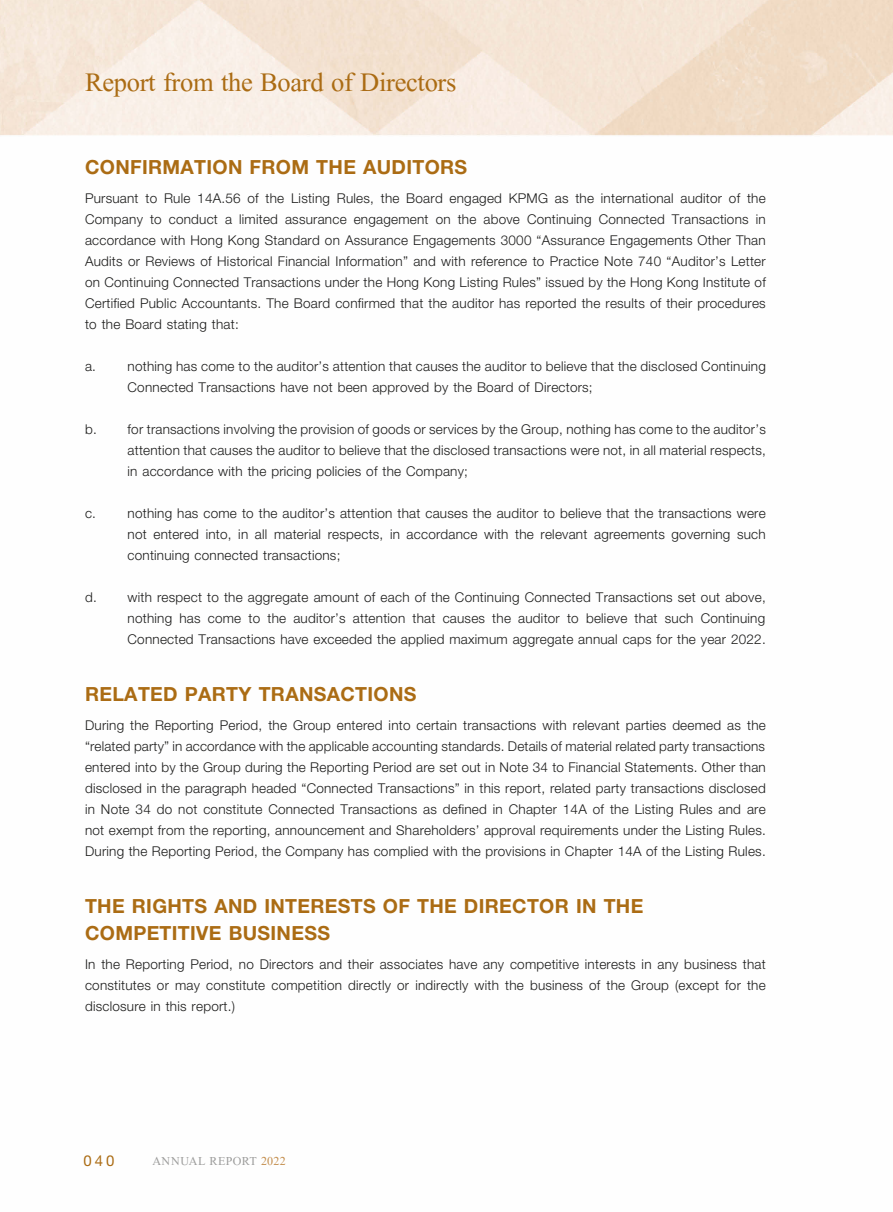
<style>
.page{position:relative;width:893px;height:1212px;background:#fff}
.page>*{position:absolute;margin:0;border:0;box-sizing:border-box;transform-origin:0 0}
.t1{font:33px "Aparajita";letter-spacing:-.01em;color:#ab6c14}
.t2{font:700 19.5px/27px "Helvetica Neue LT Std";letter-spacing:.015em;color:#ab6c14}
.t3{font:15px "Aparajita";letter-spacing:.015em;color:#9d9d9c}
.t4{font:15px "Helvetica Neue LT Std";color:#ab6c14}
.t5{font:300 13.5px/21px "Helvetica Neue LT Std";letter-spacing:.015em;color:#1c1c1b;text-align:justify}
.s1{color:#c38d4c}
</style>
<div class="page">
<img style="left:0;top:0;width:893px;height:136px">
<h1 class="t1" style="left:85px;top:66px;width:373px">Report from the Board of Directors</h1>
<h2 class="t2" style="left:85px;top:153px;width:384px">CONFIRMATION FROM THE AUDITORS</h2>
<p class="t5" style="left:85px;top:187px;width:682px">Pursuant to Rule 14A.56 of the Listing Rules, the Board engaged KPMG as the international auditor of the Company to conduct a limited assurance engagement on the above Continuing Connected Transactions in accordance with Hong Kong Standard on Assurance Engagements 3000 “Assurance Engagements Other Than Audits or Reviews of Historical Financial Information” and with reference to Practice Note 740 “Auditor’s Letter on Continuing Connected Transactions under the Hong Kong Listing Rules” issued by the Hong Kong Institute of Certified Public Accountants. The Board confirmed that the auditor has reported the results of their procedures to the Board stating that:</p>
<p class="t5" style="left:128px;top:355px;width:640px;text-indent:-43px">a. nothing has come to the auditor’s attention that causes the auditor to believe that the disclosed Continuing<br>Connected Transactions have not been approved by the Board of Directors;</p>
<p class="t5" style="left:128px;top:418px;width:640px;text-indent:-43px">b. for transactions involving the provision of goods or services by the Group, nothing has come to the auditor’s attention that causes the auditor to believe that the disclosed transactions were not, in all material respects, in accordance with the pricing policies of the Company;</p>
<p class="t5" style="left:128px;top:502px;width:640px;text-indent:-43px">c. nothing has come to the auditor’s attention that causes the auditor to believe that the transactions were not entered into, in all material respects, in accordance with the relevant agreements governing such continuing connected transactions;</p>
<p class="t5" style="left:128px;top:586px;width:640px;text-indent:-43px">d. with respect to the aggregate amount of each of the Continuing Connected Transactions set out above, nothing has come to the auditor’s attention that causes the auditor to believe that such Continuing Connected Transactions have exceeded the applied maximum aggregate annual caps for the year 2022.</p>
<h2 class="t2" style="left:85px;top:680px;width:333px">RELATED PARTY TRANSACTIONS</h2>
<p class="t5" style="left:85px;top:714px;width:682px">During the Reporting Period, the Group entered into certain transactions with relevant parties deemed as the “related party” in accordance with the applicable accounting standards. Details of material related party transactions entered into by the Group during the Reporting Period are set out in Note 34 to Financial Statements. Other than disclosed in the paragraph headed “Connected Transactions” in this report, related party transactions disclosed in Note 34 do not constitute Connected Transactions as defined in Chapter 14A of the Listing Rules and are not exempt from the reporting, announcement and Shareholders’ approval requirements under the Listing Rules.<br>During the Reporting Period, the Company has complied with the provisions in Chapter 14A of the Listing Rules.</p>
<h2 class="t2" style="left:85px;top:892px;width:560px">THE RIGHTS AND INTERESTS OF THE DIRECTOR IN THE<br>COMPETITIVE BUSINESS</h2>
<p class="t5" style="left:85px;top:953px;width:682px">In the Reporting Period, no Directors and their associates have any competitive interests in any business that constitutes or may constitute competition directly or indirectly with the business of the Group (except for the disclosure in this report.)</p>
<p class="t4" style="left:83px;top:1151px;width:33px">040</p>
<p class="t3" style="left:152px;top:1153px;width:135px">ANNUAL REPORT <span class="s1">2022</span></p>
</div>
